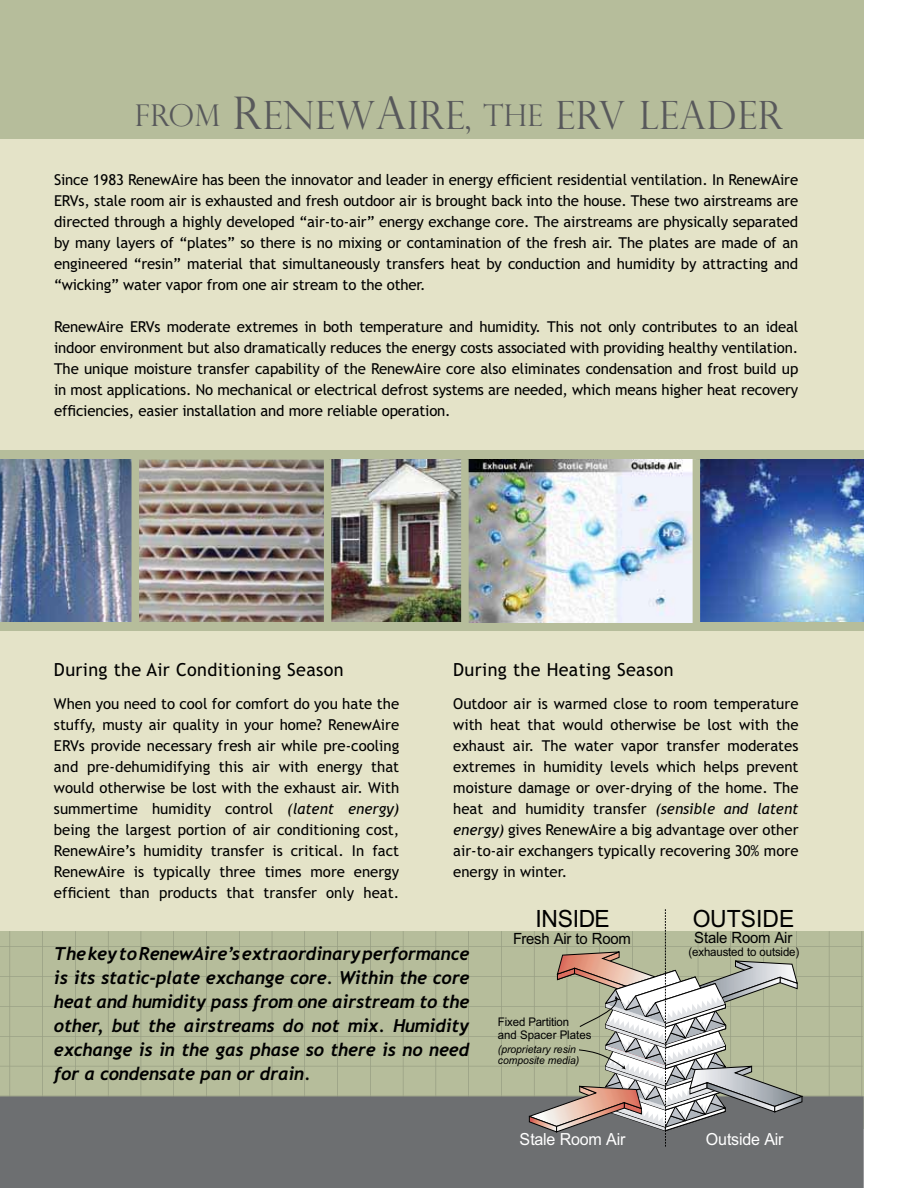
<style>
.page{position:relative;width:918px;height:1188px;background:#fff}
.page>*{position:absolute;margin:0;border:0;box-sizing:border-box;transform-origin:0 0}
.t1{font:300 39px "Perpetua Titling";letter-spacing:.01em;color:#58595b}
.t2{font:23.85px "Arial";letter-spacing:-.015em;color:#000;scale:.96 1}
.t3{font:italic 700 18px/24px "Trebuchet";letter-spacing:-.01em;color:#000;text-align:justify}
.t4{font:18px "Trebuchet MS";letter-spacing:.02em;color:#000}
.t5{font:16.65px "Arial";letter-spacing:-.015em;color:#fff;scale:.96 1}
.t6{font:15.45px "Arial";letter-spacing:-.015em;color:#000;scale:.96 1}
.t7{font:15px/21px "Trebuchet MS";letter-spacing:-.005em;color:#000;text-align:justify}
.t8{font:11.85px/13px "Arial";letter-spacing:-.015em;color:#000;scale:.96 1}
.t9{font:italic 10.65px/11.9px "Arial";color:#000;scale:.96 1}
.s1{font-size:30px}
.s2{font-size:45px}
.s3{font-size:36px}
.s4{font-style:italic}
</style>
<div class="page">
<div style="left:0;top:138px;width:864px;height:793px;background:#e4e3c8"></div>
<div style="left:0;top:451px;width:864px;height:180px;background:#b6bd9b"></div>
<img style="left:331px;top:459px;width:533px;height:163px">
<img style="left:0;top:460px;width:324px;height:162px">
<img style="left:139px;top:468px;width:185px;height:154px">
<div style="left:461px;top:459px;width:8px;height:166px;background:#b6bd9b"></div>
<div style="left:132px;top:459px;width:7px;height:166px;background:#b6bd9b"></div>
<div style="left:693px;top:459px;width:7px;height:166px;background:#b6bd9b"></div>
<div style="left:0;top:0;width:864px;height:139px;background:#b6bd9b"></div>
<div style="left:0;top:1096px;width:864px;height:92px;background:#6d6f71"></div>
<svg style="left:0;top:909px;width:863px;height:238px;background:#acb099"></svg>
<h1 class="t1" style="left:135px;top:93px;width:650px"><span class="s1">FROM</span> <span class="s2">R</span>ENEW<span class="s2">A</span>IRE<span class="s3">,</span> <span class="s1">THE</span> ERV LEADER</h1>
<p class="t7" style="left:54px;top:171px;width:746px">Since 1983 RenewAire has been the innovator and leader in energy efficient residential ventilation. In RenewAire ERVs, stale room air is exhausted and fresh outdoor air is brought back into the house. These two airstreams are directed through a highly developed “air-to-air” energy exchange core. The airstreams are physically separated by many layers of “plates” so there is no mixing or contamination of the fresh air. The plates are made of an engineered “resin” material that simultaneously transfers heat by conduction and humidity by attracting and “wicking” water vapor from one air stream to the other.</p>
<p class="t7" style="left:54px;top:318px;width:746px">RenewAire ERVs moderate extremes in both temperature and humidity. This not only contributes to an ideal indoor environment but also dramatically reduces the energy costs associated with providing healthy ventilation.<br>The unique moisture transfer capability of the RenewAire core also eliminates condensation and frost build up in most applications. No mechanical or electrical defrost systems are needed, which means higher heat recovery efficiencies, easier installation and more reliable operation.</p>
<p class="t4" style="left:54px;top:663px;width:291px">During the Air Conditioning Season</p>
<p class="t7" style="left:54px;top:695px;width:347px">When you need to cool for comfort do you hate the stuffy, musty air quality in your home? RenewAire ERVs provide necessary fresh air while pre-cooling and pre-dehumidifying this air with energy that would otherwise be lost with the exhaust air. With summertime humidity control <span class="s4">(latent energy) </span>being the largest portion of air conditioning cost, RenewAire’s humidity transfer is critical. In fact RenewAire is typically three times more energy efficient than products that transfer only heat.</p>
<p class="t4" style="left:453px;top:663px;width:222px">During the Heating Season</p>
<p class="t7" style="left:453px;top:695px;width:347px">Outdoor air is warmed close to room temperature with heat that would otherwise be lost with the exhaust air. The water vapor transfer moderates extremes in humidity levels which helps prevent moisture damage or over-drying of the home. The heat and humidity transfer <span class="s4">(sensible and latent energy)</span> gives RenewAire a big advantage over other air-to-air exchangers typically recovering 30% more energy in winter.</p>
<p class="t3" style="left:54px;top:944px;width:417px">The key to RenewAire’s extraordinary performance is its static-plate exchange core. Within the core heat and humidity pass from one airstream to the other, but the airstreams do not mix. Humidity exchange is in the gas phase so there is no need for a condensate pan or drain.</p>
<h2 class="t2" style="left:536px;top:905px;width:79px">INSIDE</h2>
<p class="t6" style="left:513px;top:930px;width:124px">Fresh Air to Room</p>
<p class="t8" style="left:498px;top:1015px;width:99px">Fixed Partition<br>and Spacer Plates</p>
<p class="t9" style="left:498px;top:1043px;width:86px">(proprietary resin composite media)</p>
<h2 class="t2" style="left:693px;top:905px;width:107px">OUTSIDE</h2>
<p class="t6" style="left:694px;top:929px;width:104px">Stale Room Air</p>
<p class="t8" style="left:689px;top:946px;width:117px">(exhausted to outside)</p>
<p class="t5" style="left:520px;top:1130px;width:112px">Stale Room Air</p>
<p class="t5" style="left:706px;top:1130px;width:83px">Outside Air</p>
</div>
